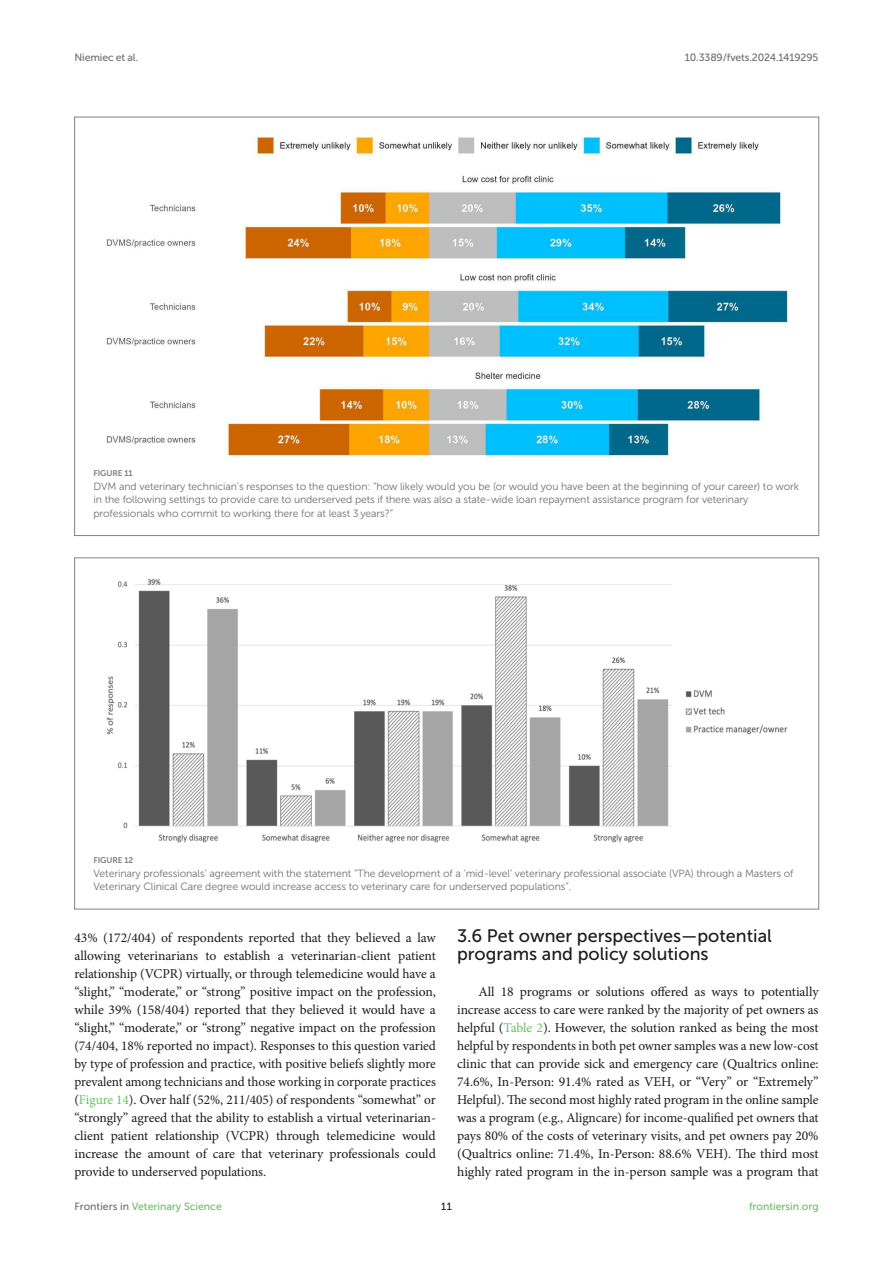
<style>
.page{position:relative;width:893px;height:1263px;background:#fff}
.page>*{position:absolute;margin:0;border:0;box-sizing:border-box;transform-origin:0 0}
.HEAD_2{font:18px/18px "Museo Sans 500";color:#1b1c1b}
.TEXT_FLUSH{font:13.5px/18px "Minion Pro";letter-spacing:-.005em;color:#1b1c1b;text-align:justify}
.FIG_LEG{font:10.5px/13.5px "Museo Sans 300";letter-spacing:-.01em;color:#706f70}
.t1{font:10.5px "Museo Sans 500";color:#65c161}
.t2{font:10.5px "Museo Sans 500";letter-spacing:-.015em;color:#706f70}
.t3{font:10.5px "Museo Sans 500";color:#1b1c1b}
.FIG_HD{font:8.25px "Museo Sans 700";letter-spacing:-.01em;color:#7e7f7f}
.s1{color:#65c161}
.s2{color:#706f70}
</style>
<div class="page">
<img style="left:106px;top:137px;width:682px;height:319px">
<img style="left:106px;top:579px;width:682px;height:264px">
<p class="t2" style="left:74px;top:51px;width:65px">Niemiec et al.</p>
<p class="t2" style="left:685px;top:51px;width:135px">10.3389/fvets.2024.1419295</p>
<p class="FIG_HD" style="left:94px;top:469px;width:41px">FIGURE 11</p>
<p class="FIG_LEG" style="left:94px;top:479px;width:707px">DVM and veterinary technician’s responses to the question: “how likely would you be (or would you have been at the beginning of your career) to work in the following settings to provide care to underserved pets if there was also a state-wide loan repayment assistance program for veterinary professionals who commit to working there for at least 3 years?”</p>
<p class="FIG_HD" style="left:94px;top:856px;width:41px">FIGURE 12</p>
<p class="FIG_LEG" style="left:94px;top:866px;width:701px">Veterinary professionals’ agreement with the statement “The development of a ‘mid-level’ veterinary professional associate (VPA) through a Masters of<br>Veterinary Clinical Care degree would increase access to veterinary care for underserved populations”.</p>
<p class="TEXT_FLUSH" style="left:74px;top:929px;width:363px">43% (172/404) of respondents reported that they believed a law allowing veterinarians to establish a veterinarian-client patient relationship (VCPR) virtually, or through telemedicine would have a “slight,” “moderate,” or “strong” positive impact on the profession, while 39% (158/404) reported that they believed it would have a “slight,” “moderate,” or “strong” negative impact on the profession (74/404, 18% reported no impact). Responses to this question varied by type of profession and practice, with positive beliefs slightly more prevalent among technicians and those working in corporate practices (<span class="s1">Figure 14</span>). Over half (52%, 211/405) of respondents “somewhat” or “strongly” agreed that the ability to establish a virtual veterinarian&shy;client patient relationship (VCPR) through telemedicine would increase the amount of care that veterinary professionals could provide to underserved populations.</p>
<p class="HEAD_2" style="left:457px;top:927px;width:316px">3.6 Pet owner perspectives—potential programs and policy solutions</p>
<p class="TEXT_FLUSH" style="left:457px;top:983px;width:363px;text-indent:21px">All 18 programs or solutions offered as ways to potentially increase access to care were ranked by the majority of pet owners as helpful (<span class="s1">Table 2</span>). However, the solution ranked as being the most helpful by respondents in both pet owner samples was a new low-cost clinic that can provide sick and emergency care (Qualtrics online:<br>74.6%, In-Person: 91.4% rated as VEH, or “Very” or “Extremely” Helpful). The second most highly rated program in the online sample was a program (e.g., Aligncare) for income-qualified pet owners that pays 80% of the costs of veterinary visits, and pet owners pay 20% (Qualtrics online: 71.4%, In-Person: 88.6% VEH). The third most highly rated program in the in-person sample was a program that</p>
<p class="t1" style="left:74px;top:1200px;width:149px"><span class="s2">Frontiers in</span> Veterinary Science</p>
<p class="t3" style="left:441px;top:1200px;width:12px">11</p>
<p class="t1" style="left:749px;top:1200px;width:71px">frontiersin.org</p>
</div>
